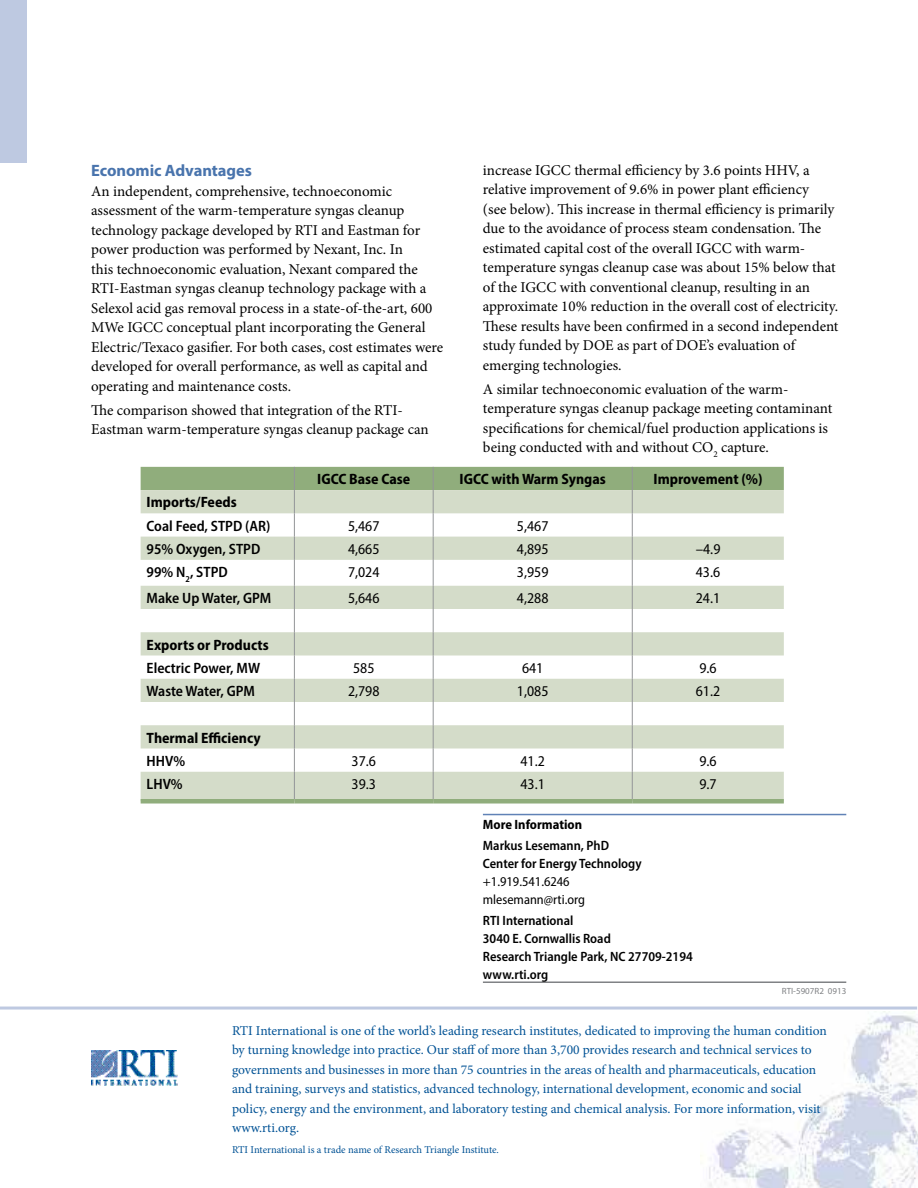
<style>
.page{position:relative;width:918px;height:1188px;background:#fff}
.page>*{position:absolute;margin:0;border:0;box-sizing:border-box;transform-origin:0 0}
.t1{font:700 16.5px "Myriad Pro";letter-spacing:-.005em;color:#4974ad}
.t2{font:15px/19.5px "Minion Pro";color:#000}
.t3{font:semi-condensed 15px "Myriad Pro";color:#000}
.t4{font:600 semi-condensed 15px "Myriad Pro";color:#000}
.t5{font:700 semi-condensed 15px "Myriad Pro";color:#000}
.t6{font:13.5px/19.5px "Minion Pro";color:#005295}
.t7{font:600 semi-condensed 13.5px/18px "Myriad Pro";color:#000}
.t8{font:semi-condensed 13.5px/18px "Myriad Pro";color:#000}
.t9{font:700 semi-condensed 13.5px "Myriad Pro";color:#000}
.t10{font:10.5px "Minion Pro";letter-spacing:-.005em;color:#005295}
.t11{font:9px "Myriad Pro";color:#808285}
</style>
<div class="page">
<img style="left:700px;top:1013px;width:218px;height:175px">
<div style="left:0;top:0;width:27px;height:162px;background:#bec9e1"></div>
<img style="left:91px;top:1051px;width:87px;height:35px">
<hr style="left:0;top:1007px;width:917px;height:3px;background:#bec9e1">
<hr style="left:483px;top:814px;width:363px;height:1px;background:#6082b6">
<hr style="left:483px;top:981px;width:363px;height:2px;background:#808285">
<svg style="left:141px;top:467px;width:643px;height:332px"></svg>
<div style="left:141px;top:799px;width:153px;height:5px;background:#90ad7c"></div>
<div style="left:294px;top:799px;width:139px;height:5px;background:#90ad7c"></div>
<div style="left:433px;top:799px;width:199px;height:5px;background:#90ad7c"></div>
<div style="left:632px;top:799px;width:152px;height:5px;background:#90ad7c"></div>
<p class="t1" style="left:91px;top:160px;width:162px">Economic Advantages</p>
<p class="t2" style="left:91px;top:181px;width:354px">An independent, comprehensive, technoeconomic assessment of the warm-temperature syngas cleanup technology package developed by RTI and Eastman for power production was performed by Nexant, Inc. In<br>this technoeconomic evaluation, Nexant compared the RTI-Eastman syngas cleanup technology package with a Selexol acid gas removal process in a state-of-the-art, 600<br>MWe IGCC conceptual plant incorporating the General Electric/Texaco gasifier. For both cases, cost estimates were developed for overall performance, as well as capital and operating and maintenance costs.</p>
<p class="t2" style="left:91px;top:400px;width:339px">The comparison showed that integration of the RTI-<br>Eastman warm-temperature syngas cleanup package can</p>
<p class="t2" style="left:483px;top:160px;width:357px">increase IGCC thermal efficiency by 3.6 points HHV, a relative improvement of 9.6% in power plant efficiency<br>(see below). This increase in thermal efficiency is primarily due to the avoidance of process steam condensation. The estimated capital cost of the overall IGCC with warm&shy;temperature syngas cleanup case was about 15% below that of the IGCC with conventional cleanup, resulting in an approximate 10% reduction in the overall cost of electricity.<br>These results have been confirmed in a second independent study funded by DOE as part of DOE’s evaluation of emerging technologies.</p>
<p class="t2" style="left:483px;top:379px;width:351px">A similar technoeconomic evaluation of the warm&shy;temperature syngas cleanup package meeting contaminant specifications for chemical/fuel production applications is being conducted with and without CO<sub>2</sub> capture.</p>
<p class="t5" style="left:317px;top:469px;width:94px">IGCC Base Case</p>
<p class="t5" style="left:460px;top:469px;width:148px">IGCC with Warm Syngas</p>
<p class="t5" style="left:654px;top:469px;width:110px">Improvement (%)</p>
<p class="t5" style="left:147px;top:493px;width:92px">Imports/Feeds</p>
<p class="t4" style="left:147px;top:516px;width:125px">Coal Feed, STPD (AR)</p>
<p class="t3" style="left:348px;top:516px;width:33px">5,467</p>
<p class="t3" style="left:517px;top:516px;width:33px">5,467</p>
<p class="t4" style="left:147px;top:539px;width:115px">95% Oxygen, STPD</p>
<p class="t3" style="left:348px;top:540px;width:33px">4,665</p>
<p class="t3" style="left:517px;top:540px;width:33px">4,895</p>
<p class="t3" style="left:696px;top:540px;width:26px">–4.9</p>
<p class="t4" style="left:147px;top:563px;width:83px">99% N<sub>2</sub>, STPD</p>
<p class="t3" style="left:348px;top:563px;width:33px">7,024</p>
<p class="t3" style="left:517px;top:563px;width:33px">3,959</p>
<p class="t3" style="left:696px;top:563px;width:26px">43.6</p>
<p class="t4" style="left:147px;top:589px;width:126px">Make Up Water, GPM</p>
<p class="t3" style="left:348px;top:589px;width:33px">5,646</p>
<p class="t3" style="left:517px;top:589px;width:33px">4,288</p>
<p class="t3" style="left:696px;top:589px;width:26px">24.1</p>
<p class="t5" style="left:147px;top:635px;width:124px">Exports or Products</p>
<p class="t4" style="left:147px;top:658px;width:115px">Electric Power, MW</p>
<p class="t3" style="left:353px;top:659px;width:23px">585</p>
<p class="t3" style="left:522px;top:659px;width:23px">641</p>
<p class="t3" style="left:699px;top:659px;width:19px">9.6</p>
<p class="t4" style="left:147px;top:682px;width:110px">Waste Water, GPM</p>
<p class="t3" style="left:348px;top:682px;width:33px">2,798</p>
<p class="t3" style="left:517px;top:682px;width:33px">1,085</p>
<p class="t3" style="left:696px;top:682px;width:26px">61.2</p>
<p class="t5" style="left:147px;top:728px;width:116px">Thermal Efficiency</p>
<p class="t4" style="left:147px;top:751px;width:40px">HHV%</p>
<p class="t3" style="left:352px;top:752px;width:26px">37.6</p>
<p class="t3" style="left:521px;top:752px;width:26px">41.2</p>
<p class="t3" style="left:699px;top:752px;width:19px">9.6</p>
<p class="t4" style="left:147px;top:775px;width:38px">LHV%</p>
<p class="t3" style="left:352px;top:775px;width:26px">39.3</p>
<p class="t3" style="left:521px;top:775px;width:26px">43.1</p>
<p class="t3" style="left:699px;top:775px;width:19px">9.7</p>
<p class="t9" style="left:483px;top:816px;width:101px">More Information</p>
<p class="t7" style="left:483px;top:836px;width:160px">Markus Lesemann, PhD<br>Center for Energy Technology</p>
<p class="t8" style="left:483px;top:872px;width:104px">+1.919.541.6246 mlesemann@rti.org</p>
<p class="t7" style="left:483px;top:911px;width:211px">RTI International<br>3040 E. Cornwallis Road<br>Research Triangle Park, NC 27709-2194 www.rti.org</p>
<p class="t11" style="left:782px;top:985px;width:66px">RTI-5907R2 0913</p>
<p class="t6" style="left:232px;top:1021px;width:596px">RTI International is one of the world’s leading research institutes, dedicated to improving the human condition by turning knowledge into practice. Our staff of more than 3,700 provides research and technical services to governments and businesses in more than 75 countries in the areas of health and pharmaceuticals, education and training, surveys and statistics, advanced technology, international development, economic and social policy, energy and the environment, and laboratory testing and chemical analysis. For more information, visit www.rti.org.</p>
<p class="t10" style="left:232px;top:1143px;width:268px">RTI International is a trade name of Research Triangle Institute.</p>
</div>
